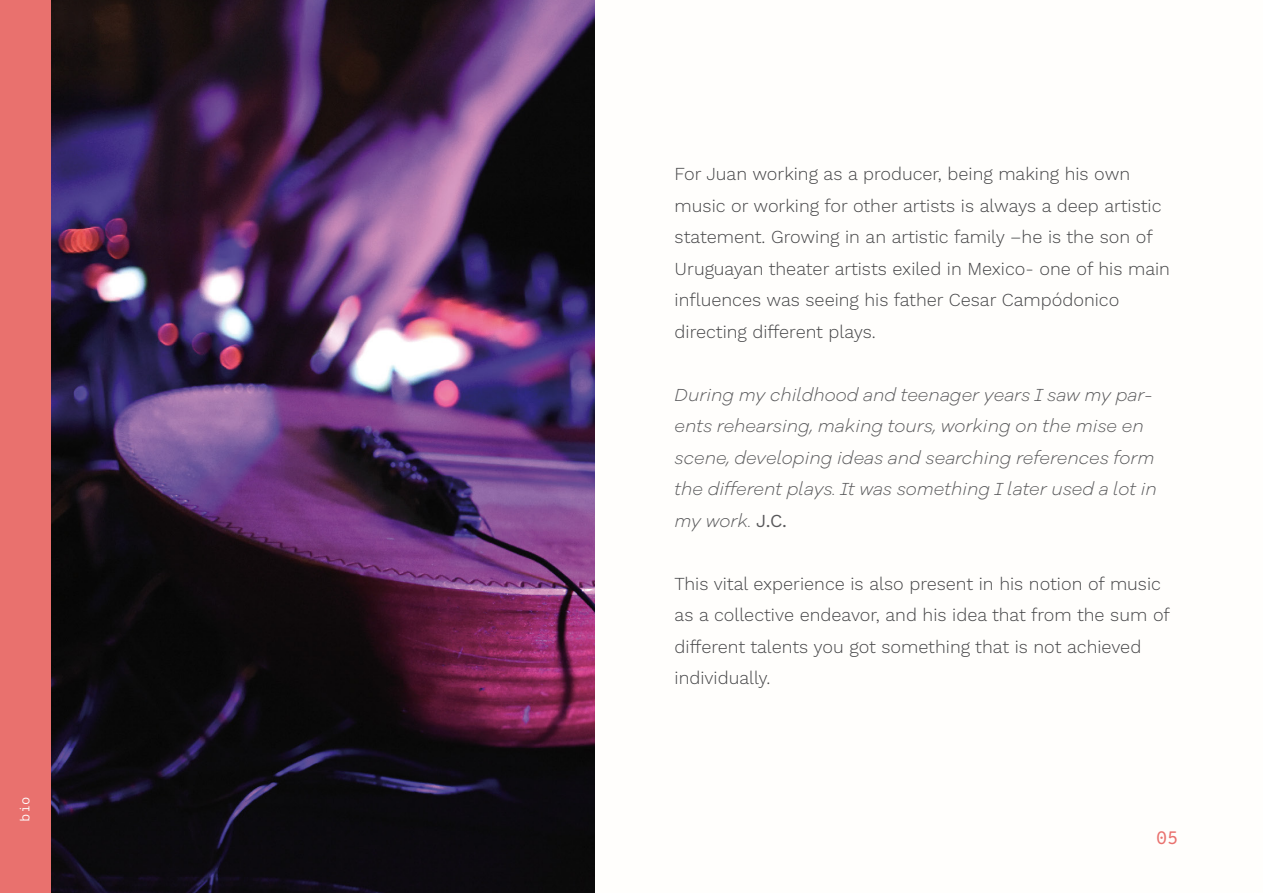
<style>
.page{position:relative;width:1263px;height:893px;background:#fff}
.page>*{position:absolute;margin:0;border:0;box-sizing:border-box;transform-origin:0 0}
.t1{font:300 18px/31.5px "Work Sans";color:#434345}
.t2{font:18px/31.5px "Galano Grotesque Lt It Alt";color:#58585a}
.t3{font:18px "Overpass Mono";color:#e9716e}
.t4{font:300 13.5px "Overpass Mono";color:#fff}
.s1{font-family:"Work Sans"}
</style>
<div class="page">
<img style="left:50px;top:0;width:545px;height:893px">
<div style="left:0;top:0;width:50px;height:893px;background:#e9716e"></div>
<p class="t4" style="left:15px;top:821px;width:26px;rotate:-90deg">bio</p>
<p class="t1" style="left:675px;top:159px;width:497px">For Juan working as a producer, being making his own music or working for other artists is always a deep artistic statement. Growing in an artistic family –he is the son of Uruguayan theater artists exiled in Mexico- one of his main influences was seeing his father Cesar Campódonico directing different plays.</p>
<p class="t2" style="left:675px;top:378px;width:484px">During my childhood and teenager years I saw my par&shy;ents rehearsing, making tours, working on the mise en scene, developing ideas and searching references form the different plays. It was something I later used a lot in my work. <span class="s1">J.C.</span></p>
<p class="t1" style="left:675px;top:569px;width:497px">This vital experience is also present in his notion of music as a collective endeavor, and his idea that from the sum of different talents you got something that is not achieved individually.</p>
<p class="t3" style="left:1156px;top:825px;width:24px">05</p>
</div>
